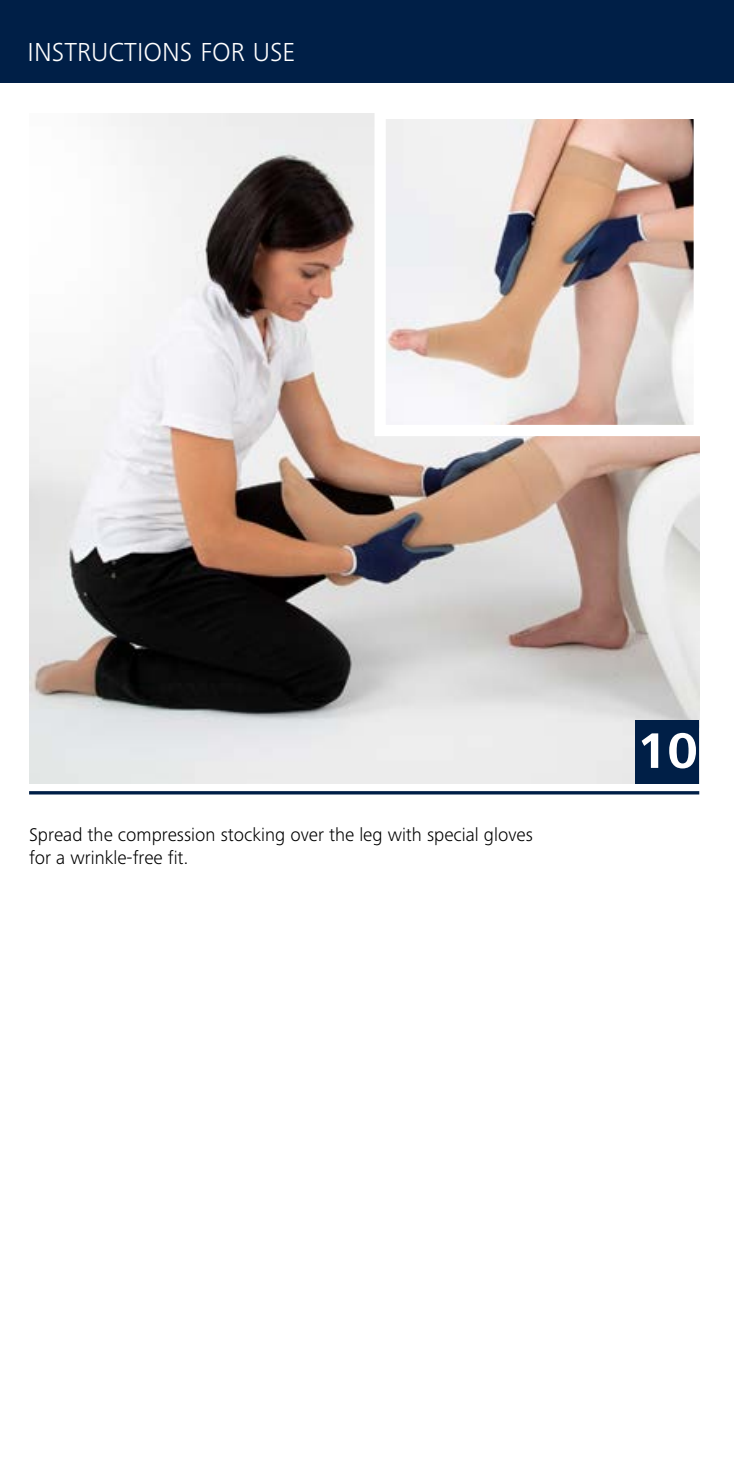
<style>
.page{position:relative;width:734px;height:1467px;background:#fff}
.page>*{position:absolute;margin:0;border:0;box-sizing:border-box;transform-origin:0 0}
.t1{font:700 51.75px "Frutiger Next LTW1 G";color:#fff}
.t2{font:300 27px "Frutiger Next LTW1 G";color:#fff}
.t3{font:300 19.12px/22.9px "Frutiger Next LTW1 G";color:#000}
</style>
<div class="page">
<div style="left:0;top:0;width:733px;height:83px;background:#001f47"></div>
<img style="left:29px;top:113px;width:670px;height:670px">
<img style="left:386px;top:120px;width:306px;height:304px">
<hr style="left:29px;top:791px;width:670px;height:3px;background:#001f47">
<div style="left:635px;top:720px;width:64px;height:63px;background:#001f47"></div>
<h2 class="t2" style="left:28px;top:36px;width:269px">INSTRUCTIONS FOR USE</h2>
<p class="t3" style="left:29px;top:823px;width:505px">Spread the compression stocking over the leg with special gloves for a wrinkle-free fit.</p>
<h1 class="t1" style="left:636px;top:721px;width:62px">10</h1>
</div>
